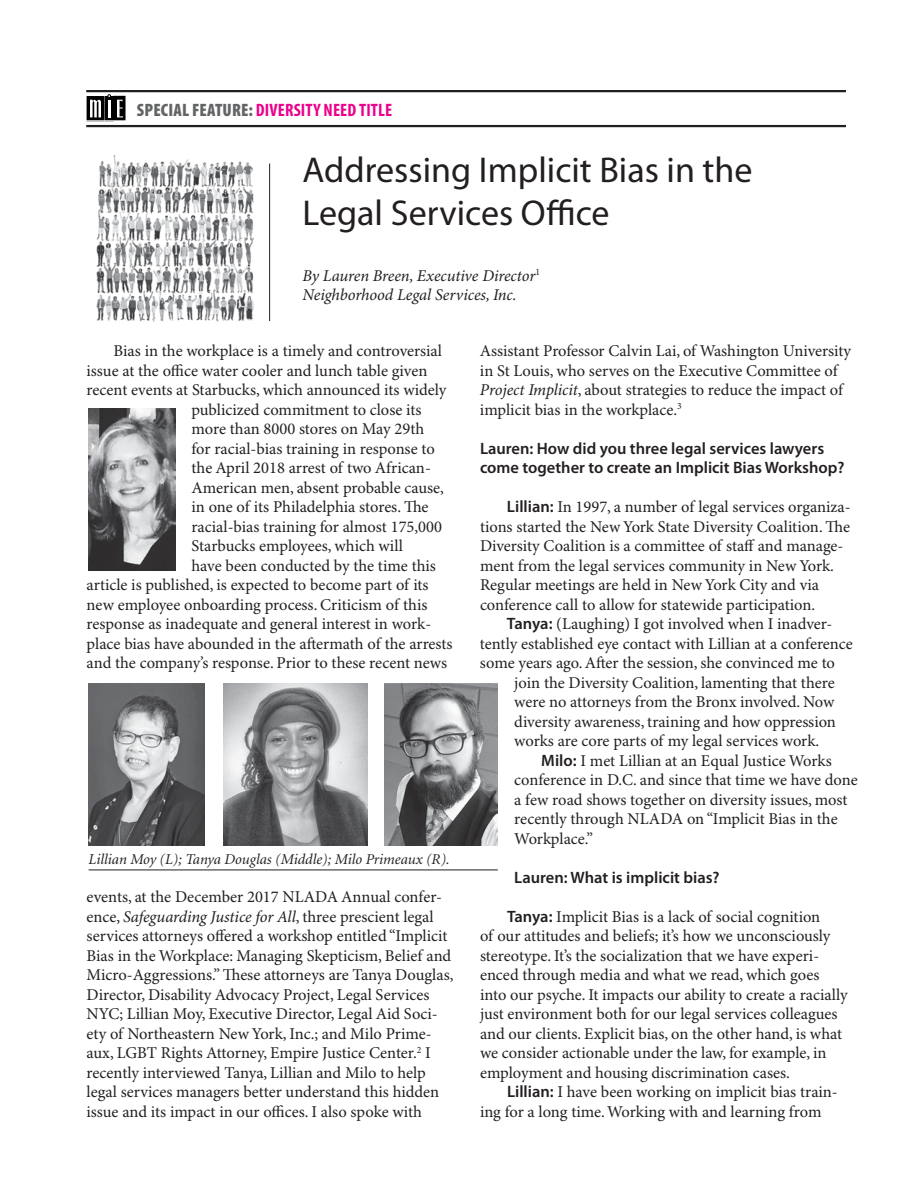
<style>
.page{position:relative;width:918px;height:1188px;background:#fff}
.page>*{position:absolute;margin:0;border:0;box-sizing:border-box;transform-origin:0 0}
.t1{font:36px/43.2px "Myriad Pro";color:#231f20}
.t2{font:700 condensed 18px "Myriad Pro";letter-spacing:.01em;color:#ec008c}
.t3{font:16.5px/19.5px "Minion Pro";color:#231f20}
.t4{font:600 16.5px/19.5px "Myriad Pro";color:#231f20}
.t5{font:italic 16.5px/19.5px "Minion Pro";letter-spacing:-.005em;color:#231f20}
.t6{font:italic 15px "Minion";color:#231f20}
.s1{font-weight:900;color:#636466}
.s2{font-style:italic}
.s3{font-family:"Myriad Pro";font-weight:600}
</style>
<div class="page">
<hr style="left:269px;top:164px;width:1px;height:157px;background:#231f20">
<hr style="left:86px;top:90px;width:772px;height:2px;background:#231f20">
<hr style="left:86px;top:125px;width:772px;height:2px;background:#231f20">
<svg style="left:89px;top:99px;width:13px;height:20px"></svg>
<div style="left:87px;top:97px;width:17px;height:24px;border:1px solid #000"></div>
<div style="left:105px;top:97px;width:8px;height:24px;border:1px solid #000"></div>
<svg style="left:116px;top:98px;width:7px;height:21px"></svg>
<div style="left:114px;top:96px;width:11px;height:25px;border:1px solid #000"></div>
<svg style="left:90px;top:100px;width:11px;height:17px"></svg>
<svg style="left:117px;top:100px;width:6px;height:17px"></svg>
<svg style="left:107px;top:94px;width:4px;height:23px"></svg>
<div style="left:847px;top:77px;width:24px;height:78px;background:#fff"></div>
<img style="left:96px;top:155px;width:158px;height:167px">
<img style="left:89px;top:408px;width:86px;height:162px">
<img style="left:223px;top:684px;width:145px;height:162px">
<img style="left:89px;top:684px;width:115px;height:162px">
<img style="left:384px;top:684px;width:114px;height:162px">
<hr style="left:89px;top:870px;width:409px;height:1px;background:#231f20">
<p class="t2" style="left:137px;top:100px;width:257px"><span class="s1">SPECIAL FEATURE:</span> DIVERSITY NEED TITLE</p>
<h1 class="t1" style="left:303px;top:149px;width:451px">Addressing Implicit Bias in the<br>Legal Services Office</h1>
<p class="t5" style="left:303px;top:267px;width:239px">By Lauren Breen, Executive Director<sup>1<br></sup>Neighborhood Legal Services, Inc.</p>
<p class="t3" style="left:114px;top:342px;width:330px">Bias in the workplace is a timely and controversial</p>
<p class="t3" style="left:87px;top:361px;width:342px">issue at the office water cooler and lunch table given</p>
<p class="t3" style="left:87px;top:381px;width:361px">recent events at Starbucks, which announced its widely</p>
<p class="t3" style="left:192px;top:400px;width:232px">publicized commitment to close its</p>
<p class="t3" style="left:192px;top:420px;width:234px">more than 8000 stores on May 29th</p>
<p class="t3" style="left:192px;top:439px;width:245px">for racial-bias training in response to</p>
<p class="t3" style="left:192px;top:459px;width:241px">the April 2018 arrest of two African-</p>
<p class="t3" style="left:192px;top:478px;width:254px">American men, absent probable cause,</p>
<p class="t3" style="left:192px;top:498px;width:239px">in one of its Philadelphia stores. The</p>
<p class="t3" style="left:192px;top:517px;width:252px">racial-bias training for almost 175,000</p>
<p class="t3" style="left:192px;top:537px;width:213px">Starbucks employees, which will</p>
<p class="t3" style="left:192px;top:556px;width:246px">have been conducted by the time this</p>
<p class="t3" style="left:87px;top:576px;width:344px">article is published, is expected to become part of its</p>
<p class="t3" style="left:87px;top:595px;width:342px">new employee onboarding process. Criticism of this</p>
<p class="t3" style="left:87px;top:615px;width:346px">response as inadequate and general interest in work-</p>
<p class="t3" style="left:87px;top:634px;width:368px">place bias have abounded in the aftermath of the arrests</p>
<p class="t3" style="left:87px;top:654px;width:362px">and the company’s response. Prior to these recent news</p>
<p class="t3" style="left:480px;top:342px;width:373px">Assistant Professor Calvin Lai, of Washington University in St Louis, who serves on the Executive Committee of <span class="s2">Project Implicit</span>, about strategies to reduce the impact of implicit bias in the workplace.<sup>3</sup></p>
<p class="t4" style="left:480px;top:439px;width:366px">Lauren: How did you three legal services lawyers come together to create an Implicit Bias Workshop?</p>
<p class="t3" style="left:480px;top:498px;width:372px;text-indent:27px"><span class="s3">Lillian:</span> In 1997, a number of legal services organiza&shy;tions started the New York State Diversity Coalition. The Diversity Coalition is a committee of staff and manage&shy;ment from the legal services community in New York.<br>Regular meetings are held in New York City and via conference call to allow for statewide participation.</p>
<p class="t3" style="left:480px;top:615px;width:374px;text-indent:27px"><span class="s3">Tanya:</span> (Laughing) I got involved when I inadver&shy;tently established eye contact with Lillian at a conference some years ago. After the session, she convinced me to</p>
<p class="t3" style="left:514px;top:673px;width:323px;text-align:justify">join the Diversity Coalition, lamenting that there were no attorneys from the Bronx involved. Now diversity awareness, training and how oppression works are core parts of my legal services work.</p>
<p class="t3" style="left:514px;top:751px;width:345px;text-indent:27px"><span class="s3">Milo:</span> I met Lillian at an Equal Justice Works conference in D.C. and since that time we have done a few road shows together on diversity issues, most recently through NLADA on “Implicit Bias in the Workplace.”</p>
<p class="t4" style="left:514px;top:868px;width:207px">Lauren: What is implicit bias?</p>
<p class="t3" style="left:480px;top:907px;width:369px;text-indent:27px"><span class="s3">Tanya:</span> Implicit Bias is a lack of social cognition<br>of our attitudes and beliefs; it’s how we unconsciously stereotype. It’s the socialization that we have experi&shy;enced through media and what we read, which goes into our psyche. It impacts our ability to create a racially just environment both for our legal services colleagues and our clients. Explicit bias, on the other hand, is what we consider actionable under the law, for example, in employment and housing discrimination cases.</p>
<p class="t3" style="left:480px;top:1083px;width:359px;text-indent:27px"><span class="s3">Lillian:</span> I have been working on implicit bias train&shy;ing for a long time. Working with and learning from</p>
<p class="t6" style="left:89px;top:851px;width:363px">Lillian Moy (L); Tanya Douglas (Middle); Milo Primeaux (R).</p>
<p class="t3" style="left:87px;top:888px;width:368px">events, at the December 2017 NLADA Annual confer&shy;ence, <span class="s2">Safeguarding Justice for All</span>, three prescient legal services attorneys offered a workshop entitled “Implicit Bias in the Workplace: Managing Skepticism, Belief and Micro-Aggressions.” These attorneys are Tanya Douglas, Director, Disability Advocacy Project, Legal Services NYC; Lillian Moy, Executive Director, Legal Aid Soci&shy;ety of Northeastern New York, Inc.; and Milo Prime&shy;aux, LGBT Rights Attorney, Empire Justice Center.<sup>2</sup> I recently interviewed Tanya, Lillian and Milo to help legal services managers better understand this hidden issue and its impact in our offices. I also spoke with</p>
</div>
